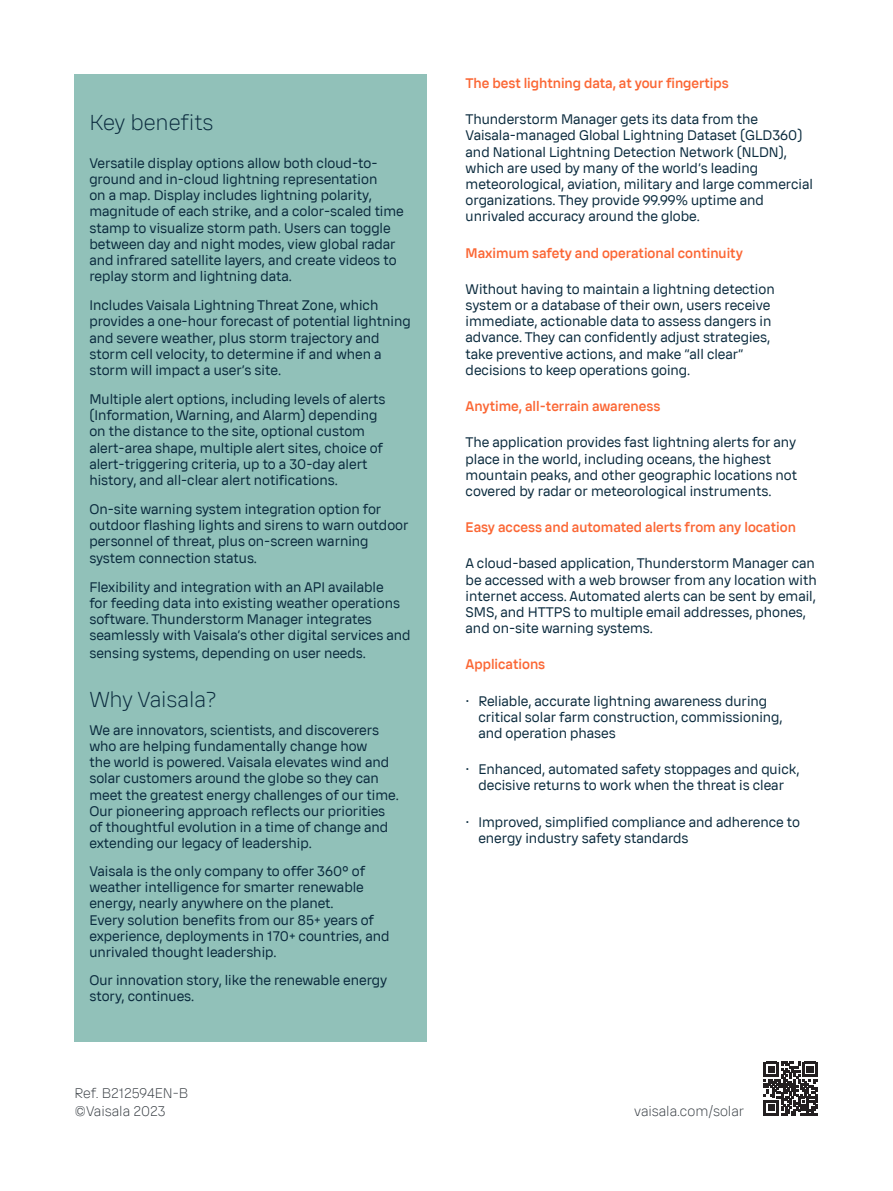
<style>
.page{position:relative;width:893px;height:1191px;background:#fff}
.page>*{position:absolute;margin:0;border:0;box-sizing:border-box;transform-origin:0 0}
.Ingress{font:300 21px "Vaisala Sans";color:#0a2a3d}
.Body{font:300 21px "Vaisala Sans";color:#0a2a3d}
.Body-2{font:13.5px/16.2px "Vaisala Sans";color:#0a2a3d}
.Subheading{font:500 13.5px "Vaisala Sans";color:#fb6735}
.t1{font:300 13.5px/18.6px "Vaisala Sans";color:#343a40}
</style>
<div class="page">
<svg style="left:764px;top:1061px;width:53px;height:54px"></svg>
<div style="left:74px;top:74px;width:353px;height:968px;background:#91c1b9"></div>
<p class="Ingress" style="left:89px;top:108px;width:126px">Key benefits</p>
<p class="Body-2" style="left:89px;top:154px;width:316px">Versatile display options allow both cloud-to&shy;ground and in-cloud lightning representation<br>on a map. Display includes lightning polarity, magnitude of each strike, and a color-scaled time stamp to visualize storm path. Users can toggle between day and night modes, view global radar and infrared satellite layers, and create videos to replay storm and lightning data.</p>
<p class="Body-2" style="left:89px;top:297px;width:323px">Includes Vaisala Lightning Threat Zone, which provides a one-hour forecast of potential lightning and severe weather, plus storm trajectory and storm cell velocity, to determine if and when a storm will impact a user’s site.</p>
<p class="Body-2" style="left:89px;top:390px;width:297px">Multiple alert options, including levels of alerts (Information, Warning, and Alarm) depending on the distance to the site, optional custom alert-area shape, multiple alert sites, choice of alert-triggering criteria, up to a 30-day alert history, and all-clear alert notifications.</p>
<p class="Body-2" style="left:89px;top:500px;width:321px">On-site warning system integration option for outdoor flashing lights and sirens to warn outdoor personnel of threat, plus on-screen warning system connection status.</p>
<p class="Body-2" style="left:89px;top:578px;width:323px">Flexibility and integration with an API available<br>for feeding data into existing weather operations software. Thunderstorm Manager integrates seamlessly with Vaisala’s other digital services and</p>
<p class="Body-2" style="left:89px;top:644px;width:278px">sensing systems, depending on user needs.</p>
<p class="Body" style="left:89px;top:685px;width:129px">Why Vaisala?</p>
<p class="Body-2" style="left:89px;top:721px;width:311px">We are innovators, scientists, and discoverers who are helping fundamentally change how<br>the world is powered. Vaisala elevates wind and solar customers around the globe so they can meet the greatest energy challenges of our time.<br>Our pioneering approach reflects our priorities of thoughtful evolution in a time of change and extending our legacy of leadership.</p>
<p class="Body-2" style="left:89px;top:862px;width:302px">Vaisala is the only company to offer 360° of weather intelligence for smarter renewable energy, nearly anywhere on the planet.<br>Every solution benefits from our 85+ years of experience, deployments in 170+ countries, and unrivaled thought leadership.</p>
<p class="Body-2" style="left:89px;top:971px;width:299px">Our innovation story, like the renewable energy story, continues.</p>
<p class="t1" style="left:74px;top:1083px;width:115px">Ref. B212594EN-B ©Vaisala 2023</p>
<p class="Subheading" style="left:466px;top:74px;width:265px">The best lightning data, at your fingertips</p>
<p class="Body-2" style="left:466px;top:111px;width:349px">Thunderstorm Manager gets its data from the Vaisala-managed Global Lightning Dataset (GLD360) and National Lightning Detection Network (NLDN), which are used by many of the world’s leading meteorological, aviation, military and large commercial organizations. They provide 99.99% uptime and unrivaled accuracy around the globe.</p>
<p class="Subheading" style="left:466px;top:243px;width:279px">Maximum safety and operational continuity</p>
<p class="Body-2" style="left:466px;top:280px;width:311px">Without having to maintain a lightning detection system or a database of their own, users receive immediate, actionable data to assess dangers in advance. They can confidently adjust strategies, take preventive actions, and make “all clear” decisions to keep operations going.</p>
<p class="Subheading" style="left:466px;top:397px;width:196px">Anytime, all-terrain awareness</p>
<p class="Body-2" style="left:466px;top:434px;width:333px">The application provides fast lightning alerts for any place in the world, including oceans, the highest mountain peaks, and other geographic locations not covered by radar or meteorological instruments.</p>
<p class="Subheading" style="left:466px;top:518px;width:332px">Easy access and automated alerts from any location</p>
<p class="Body-2" style="left:466px;top:555px;width:353px">A cloud-based application, Thunderstorm Manager can be accessed with a web browser from any location with internet access. Automated alerts can be sent by email, SMS, and HTTPS to multiple email addresses, phones, and on-site warning systems.</p>
<p class="Subheading" style="left:466px;top:655px;width:81px">Applications</p>
<p class="Body-2" style="left:478px;top:692px;width:306px;text-indent:-13px">• Reliable, accurate lightning awareness during critical solar farm construction, commissioning, and operation phases</p>
<p class="Body-2" style="left:466px;top:761px;width:335px;text-align:center">• Enhanced, automated safety stoppages and quick, decisive returns to work when the threat is clear</p>
<p class="Body-2" style="left:478px;top:813px;width:323px;text-indent:-13px">• Improved, simplified compliance and adherence to energy industry safety standards</p>
<p class="t1" style="left:634px;top:1101px;width:112px">vaisala.com/solar</p>
</div>
